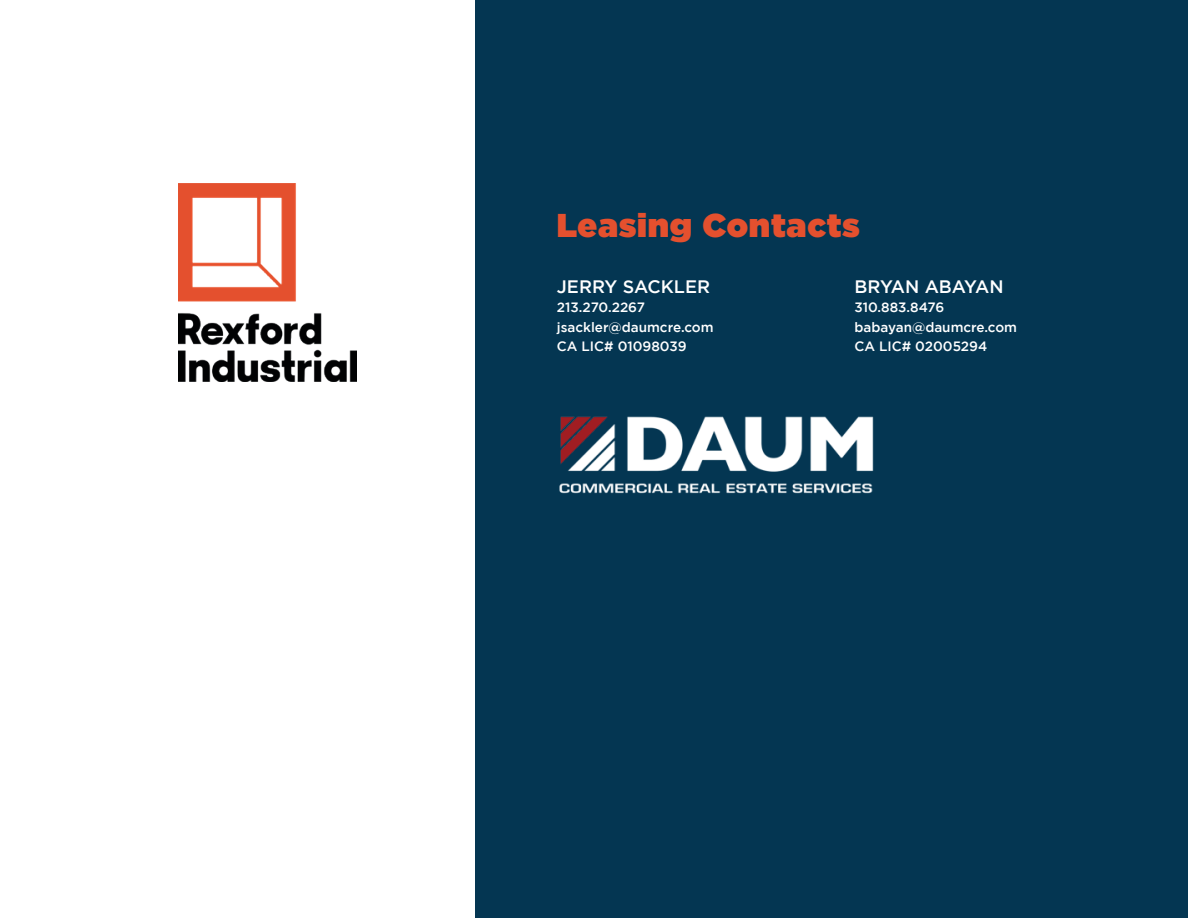
<style>
.page{position:relative;width:1188px;height:918px;background:#fff}
.page>*{position:absolute;margin:0;border:0;box-sizing:border-box;transform-origin:0 0}
.t1{font:900 33px "Gotham";letter-spacing:.025em;color:#e4502e}
.t2{font:500 18px "Gotham";color:#fff}
.t3{font:500 13.5px/19.5px "Gotham";color:#fff}
</style>
<div class="page">
<div style="left:475px;top:0;width:713px;height:918px;background:#043652"></div>
<img style="left:559px;top:416px;width:315px;height:78px">
<img style="left:178px;top:184px;width:179px;height:197px">
<h1 class="t1" style="left:557px;top:207px;width:304px">Leasing Contacts</h1>
<h2 class="t2" style="left:557px;top:276px;width:155px">JERRY SACKLER</h2>
<p class="t3" style="left:557px;top:297px;width:158px">213.270.2267 jsackler@daumcre.com<br>CA LIC# 01098039</p>
<h2 class="t2" style="left:854px;top:276px;width:151px">BRYAN ABAYAN</h2>
<p class="t3" style="left:854px;top:297px;width:164px">310.883.8476 babayan@daumcre.com<br>CA LIC# 02005294</p>
</div>
